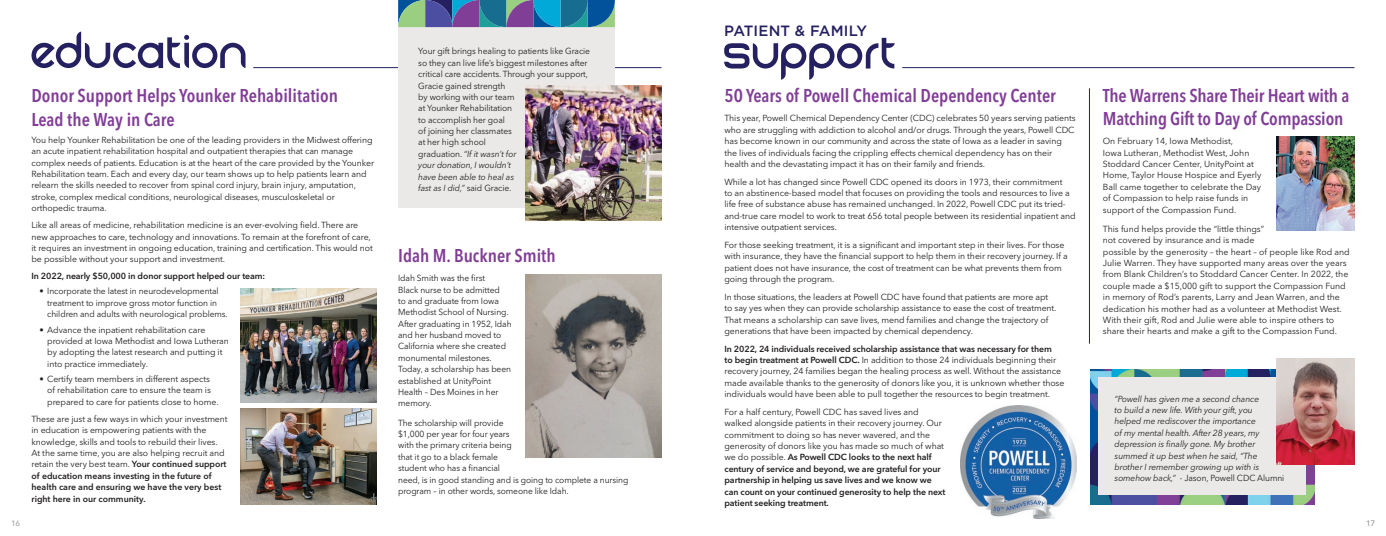
<style>
.page{position:relative;width:1386px;height:536px;background:#fff}
.page>*{position:absolute;margin:0;border:0;box-sizing:border-box;transform-origin:0 0}
.t1{font:600 condensed 18.38px/22.8px "Avenir Next LT Pro";color:#813e97}
.t2{font:500 14.88px "Gotham";color:#252161}
.t3{font:8.75px/11.4px "Avenir Next LT Pro";letter-spacing:-.01em;color:#231f20}
.t4{font:italic 8.75px/11.4px "Avenir Next LT Pro";letter-spacing:-.01em;color:#231f20}
.t5{font:600 8.75px "Avenir Next LT Pro";letter-spacing:-.01em;color:#231f20}
.t6{font:500 7.88px "Avenir Next LT Pro";color:#a4a2a4}
.t7{font:500 7.88px "Avenir Next LT Pro";color:#919396}
.s1{font-weight:600}
.s2{font-style:italic}
.s3{font-style:normal}
</style>
<div class="page">
<img style="left:1090px;top:369px;width:225px;height:135px">
<hr style="left:253px;top:67px;width:409px;height:1px;background:#252161">
<div style="left:398px;top:27px;width:217px;height:181px;background:#eae9e8"></div>
<svg style="left:32px;top:32px;width:214px;height:36px"></svg>
<hr style="left:902px;top:67px;width:452px;height:1px;background:#252161">
<img style="left:525px;top:274px;width:137px;height:183px">
<img style="left:1277px;top:136px;width:77px;height:94px">
<svg style="left:724px;top:38px;width:171px;height:42px"></svg>
<div style="left:1098px;top:377px;width:208px;height:118px;background:#eae9e8"></div>
<img style="left:1277px;top:358px;width:77px;height:106px">
<img style="left:525px;top:85px;width:137px;height:135px">
<img style="left:241px;top:288px;width:136px;height:114px">
<img style="left:961px;top:405px;width:115px;height:113px">
<svg style="left:398px;top:0;width:217px;height:27px;background:#42759c"></svg>
<img style="left:241px;top:408px;width:136px;height:96px">
<hr style="left:1089px;top:88px;width:1px;height:255px;background:#252161">
<h1 class="t1" style="left:32px;top:84px;width:308px;line-height:23.6px">Donor Support Helps Younker Rehabilitation<br>Lead the Way in Care</h1>
<p class="t3" style="left:32px;top:134px;width:344px">You help Younker Rehabilitation be one of the leading providers in the Midwest offering an acute inpatient rehabilitation hospital and outpatient therapies that can manage complex needs of patients. Education is at the heart of the care provided by the Younker Rehabilitation team. Each and every day, our team shows up to help patients learn and relearn the skills needed to recover from spinal cord injury, brain injury, amputation, stroke, complex medical conditions, neurological diseases, musculoskeletal or orthopedic trauma.</p>
<p class="t3" style="left:32px;top:219px;width:343px">Like all areas of medicine, rehabilitation medicine is an ever-evolving field. There are new approaches to care, technology and innovations. To remain at the forefront of care, it requires an investment in ongoing education, training and certification. This would not be possible without your support and investment.</p>
<p class="t5" style="left:32px;top:270px;width:235px">In 2022, nearly $50,000 in donor support helped our team:</p>
<p class="t3" style="left:47px;top:285px;width:182px;text-indent:-8px">• Incorporate the latest in neurodevelopmental treatment to improve gross motor function in children and adults with neurological problems.</p>
<p class="t3" style="left:47px;top:324px;width:183px;text-indent:-8px">• Advance the inpatient rehabilitation care provided at Iowa Methodist and Iowa Lutheran by adopting the latest research and putting it into practice immediately.</p>
<p class="t3" style="left:47px;top:373px;width:173px;text-indent:-8px">• Certify team members in different aspects of rehabilitation care to ensure the team is prepared to care for patients close to home.</p>
<p class="t3" style="left:32px;top:413px;width:198px">These are just a few ways in which your investment in education is empowering patients with the knowledge, skills and tools to rebuild their lives.<br>At the same time, you are also helping recruit and retain the very best team. <span class="s1">Your continued support of education means investing in the future of health care and ensuring we have the very best right here in our community.</span></p>
<p class="t3" style="left:418px;top:46px;width:173px">Your gift brings healing to patients like Gracie so they can live life’s biggest milestones after critical care accidents. Through your support,<br>Gracie gained strength<br>by working with our team<br>at Younker Rehabilitation<br>to accomplish her goal<br>of joining her classmates<br>at her high school<br>graduation. <span class="s2">“If it wasn’t for<br>your donation, I wouldn’t<br>have been able to heal as<br>fast as I did,”</span> said Gracie.</p>
<h1 class="t1" style="left:398px;top:244px;width:159px">Idah M. Buckner Smith</h1>
<p class="t3" style="left:398px;top:272px;width:115px">Idah Smith was the first<br>Black nurse to be admitted<br>to and graduate from Iowa<br>Methodist School of Nursing.<br>After graduating in 1952, Idah and her husband moved to<br>California where she created monumental milestones.<br>Today, a scholarship has been established at UnityPoint<br>Health – Des Moines in her memory.</p>
<p class="t3" style="left:398px;top:417px;width:232px">The scholarship will provide<br>$1,000 per year for four years<br>with the primary criteria being<br>that it go to a black female<br>student who has a financial<br>need, is in good standing and is going to complete a nursing program – in other words, someone like Idah.</p>
<h2 class="t2" style="left:724px;top:21px;width:145px">PATIENT &amp; FAMILY</h2>
<h1 class="t1" style="left:724px;top:84px;width:333px">50 Years of Powell Chemical Dependency Center</h1>
<p class="t3" style="left:724px;top:113px;width:353px">This year, Powell Chemical Dependency Center (CDC) celebrates 50 years serving patients who are struggling with addiction to alcohol and/or drugs. Through the years, Powell CDC has become known in our community and across the state of Iowa as a leader in saving the lives of individuals facing the crippling effects chemical dependency has on their health and the devastating impact it has on their family and friends.</p>
<p class="t3" style="left:724px;top:176px;width:353px">While a lot has changed since Powell CDC opened its doors in 1973, their commitment<br>to an abstinence-based model that focuses on providing the tools and resources to live a life free of substance abuse has remained unchanged. In 2022, Powell CDC put its tried&shy;and-true care model to work to treat 656 total people between its residential inpatient and intensive outpatient services.</p>
<p class="t3" style="left:724px;top:239px;width:345px">For those seeking treatment, it is a significant and important step in their lives. For those with insurance, they have the financial support to help them in their recovery journey. If a patient does not have insurance, the cost of treatment can be what prevents them from going through the program.</p>
<p class="t3" style="left:724px;top:291px;width:334px">In those situations, the leaders at Powell CDC have found that patients are more apt to say yes when they can provide scholarship assistance to ease the cost of treatment.<br>That means a scholarship can save lives, mend families and change the trajectory of generations that have been impacted by chemical dependency.</p>
<p class="t3" style="left:724px;top:343px;width:341px"><span class="s1">In 2022, 24 individuals received scholarship assistance that was necessary for them<br>to begin treatment at Powell CDC.</span> In addition to those 24 individuals beginning their recovery journey, 24 families began the healing process as well. Without the assistance made available thanks to the generosity of donors like you, it is unknown whether those individuals would have been able to pull together the resources to begin treatment.</p>
<p class="t3" style="left:724px;top:406px;width:223px">For a half century, Powell CDC has saved lives and walked alongside patients in their recovery journey. Our commitment to doing so has never wavered, and the generosity of donors like you has made so much of what we do possible. <span class="s1">As Powell CDC looks to the next half century of service and beyond, we are grateful for your partnership in helping us save lives and we know we can count on your continued generosity to help the next patient seeking treatment.</span></p>
<h1 class="t1" style="left:1103px;top:84px;width:248px">The Warrens Share Their Heart with a<br>Matching Gift to Day of Compassion</h1>
<p class="t3" style="left:1103px;top:135px;width:160px">On February 14, Iowa Methodist,<br>Iowa Lutheran, Methodist West, John Stoddard Cancer Center, UnityPoint at Home, Taylor House Hospice and Eyerly Ball came together to celebrate the Day of Compassion to help raise funds in support of the Compassion Fund.</p>
<p class="t3" style="left:1103px;top:223px;width:249px">This fund helps provide the “little things”<br>not covered by insurance and is made<br>possible by the generosity – the heart – of people like Rod and Julie Warren. They have supported many areas over the years from Blank Children’s to Stoddard Cancer Center. In 2022, the couple made a $15,000 gift to support the Compassion Fund in memory of Rod’s parents, Larry and Jean Warren, and the dedication his mother had as a volunteer at Methodist West.<br>With their gift, Rod and Julie were able to inspire others to share their hearts and make a gift to the Compassion Fund.</p>
<p class="t4" style="left:1115px;top:393px;width:171px">“Powell has given me a second chance<br>to build a new life. With your gift, you<br>helped me rediscover the importance<br>of my mental health. After 28 years, my depression is finally gone. My brother summed it up best when he said, “The brother I remember growing up with is somehow back,” <span class="s3">- Jason, Powell CDC Alumni</span></p>
<p class="t6" style="left:11px;top:518px;width:10px">16</p>
<p class="t7" style="left:1366px;top:518px;width:10px">17</p>
</div>
